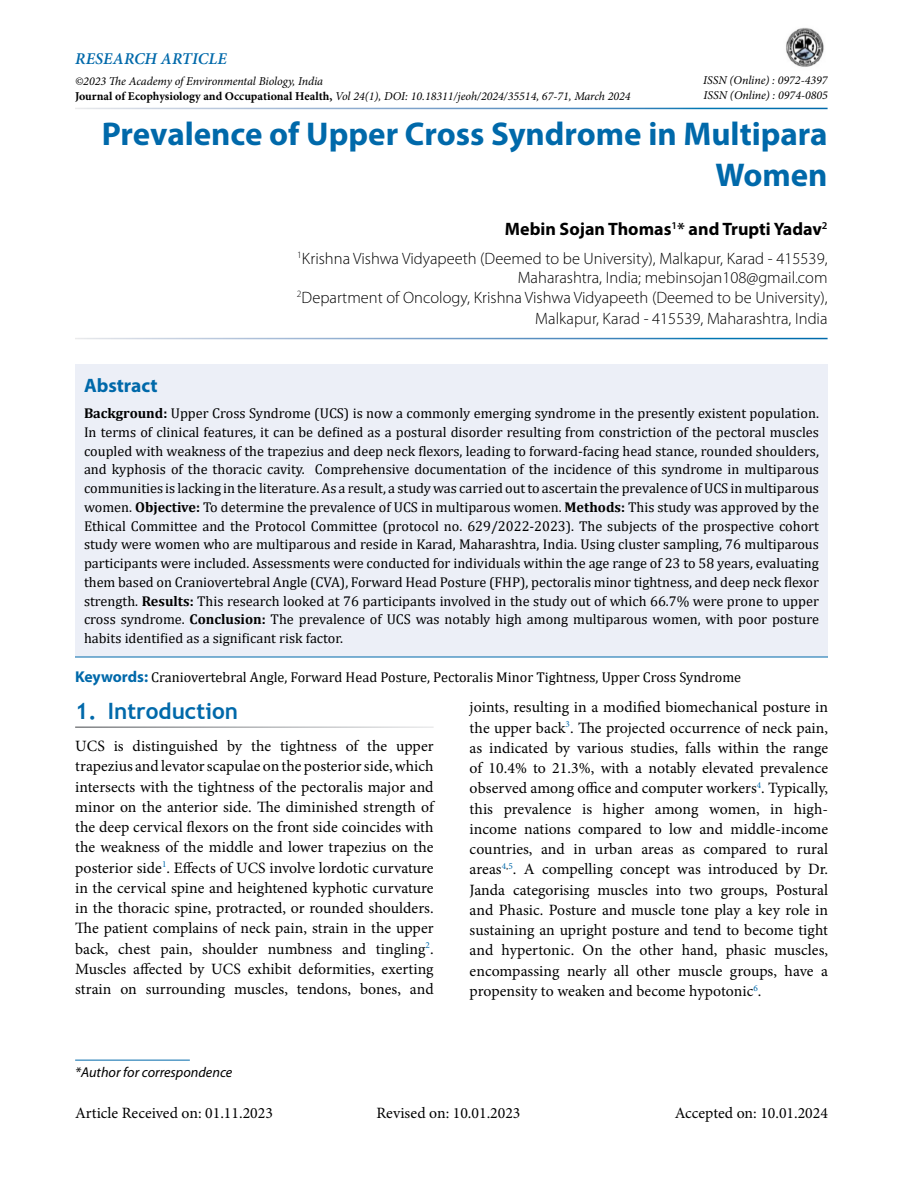
<style>
.page{position:relative;width:918px;height:1188px;background:#fff}
.page>*{position:absolute;margin:0;border:0;box-sizing:border-box;transform-origin:0 0}
.t1{font:700 33px/40.5px "Myriad Pro";color:#0069aa;text-align:right}
.t2{font:700 22.5px "Trebuchet MS";color:#0069aa}
.t3{font:700 19.5px "Myriad Pro";color:#0069aa}
.t4{font:700 18px "Myriad Pro";color:#000}
.t5{font:300 16.5px/19.5px "Myriad Pro";color:#000;text-align:right}
.t6{font:italic 600 16.5px "Minion Pro";letter-spacing:.01em;color:#0069aa}
.t7{font:15.75px/20.2px "Minion Pro";color:#000;text-align:justify}
.t8{font:14.25px/18.8px "Cambria";color:#000;text-align:justify}
.t9{font:italic 14.25px "Myriad Pro";color:#000}
.t10{font:italic 12px/15.1px "Minion Pro";color:#000}
.s1{font-weight:700;font-style:normal}
.s2{font-weight:600}
.s3{font-weight:700}
.s4{font-family:"Myriad Pro";font-weight:700;font-size:15.75px;color:#0069aa}
</style>
<div class="page">
<div style="left:75px;top:364px;width:753px;height:293px;background:#eceff7"></div>
<hr style="left:75px;top:657px;width:753px;height:1px;background:#0069aa">
<img style="left:786px;top:28px;width:38px;height:39px">
<hr style="left:75px;top:1060px;width:115px;height:1px;background:#0069aa">
<p class="t6" style="left:75px;top:47px;width:153px">RESEARCH ARTICLE</p>
<p class="t10" style="left:75px;top:73px;width:250px">©2023 The Academy of Environmental Biology, India</p>
<p class="t10" style="left:75px;top:89px;width:557px"><span class="s1">Journal of Ecophysiology and Occupational Health,</span> Vol 24(1), DOI: 10.18311/jeoh/2024/35514, 67-71, March 2024</p>
<p class="t10" style="left:703px;top:72px;width:126px">ISSN (Online) : 0972-4397<br>ISSN (Online) : 0974-0805</p>
<h1 class="t1" style="left:102px;top:113px;width:727px">Prevalence of Upper Cross Syndrome in Multipara<br>Women</h1>
<p class="t4" style="left:505px;top:217px;width:324px">Mebin Sojan Thomas<sup>1</sup><span class="s2">*</span> and Trupti Yadav<sup>2</sup></p>
<p class="t5" style="left:297px;top:248px;width:532px"><sup>1</sup>Krishna Vishwa Vidyapeeth (Deemed to be University), Malkapur, Karad - 415539,<br>Maharashtra, India; mebinsojan108@gmail.com<br><sup>2</sup>Department of Oncology, Krishna Vishwa Vidyapeeth (Deemed to be University),</p>
<p class="t5" style="left:535px;top:309px;width:294px">Malkapur, Karad - 415539, Maharashtra, India</p>
<p class="t3" style="left:84px;top:373px;width:75px">Abstract</p>
<p class="t8" style="left:84px;top:404px;width:737px"><span class="s3">Background:</span> Upper Cross Syndrome (UCS) is now a commonly emerging syndrome in the presently existent population.<br>In terms of clinical features, it can be defined as a postural disorder resulting from constriction of the pectoral muscles coupled with weakness of the trapezius and deep neck flexors, leading to forward-facing head stance, rounded shoulders, and kyphosis of the thoracic cavity. Comprehensive documentation of the incidence of this syndrome in multiparous communities is lacking in the literature. As a result, a study was carried out to ascertain the prevalence of UCS in multiparous women. <span class="s3">Objective:</span> To determine the prevalence of UCS in multiparous women. <span class="s3">Methods:</span> This study was approved by the Ethical Committee and the Protocol Committee (protocol no. 629/2022-2023). The subjects of the prospective cohort study were women who are multiparous and reside in Karad, Maharashtra, India. Using cluster sampling, 76 multiparous participants were included. Assessments were conducted for individuals within the age range of 23 to 58 years, evaluating them based on Craniovertebral Angle (CVA), Forward Head Posture (FHP), pectoralis minor tightness, and deep neck flexor strength. <span class="s3">Results:</span> This research looked at 76 participants involved in the study out of which 66.7% were prone to upper cross syndrome. <span class="s3">Conclusion:</span> The prevalence of UCS was notably high among multiparous women, with poor posture habits identified as a significant risk factor.</p>
<p class="t8" style="left:75px;top:668px;width:668px"><span class="s4">Keywords:</span> Craniovertebral Angle, Forward Head Posture, Pectoralis Minor Tightness, Upper Cross Syndrome</p>
<h2 class="t2" style="left:75px;top:697px;width:164px">1. Introduction</h2>
<p class="t7" style="left:75px;top:736px;width:360px">UCS is distinguished by the tightness of the upper trapezius and levator scapulae on the posterior side, which intersects with the tightness of the pectoralis major and minor on the anterior side. The diminished strength of the deep cervical flexors on the front side coincides with the weakness of the middle and lower trapezius on the posterior side<sup>1</sup>. Effects of UCS involve lordotic curvature in the cervical spine and heightened kyphotic curvature in the thoracic spine, protracted, or rounded shoulders.<br>The patient complains of neck pain, strain in the upper back, chest pain, shoulder numbness and tingling<sup>2</sup>.<br>Muscles affected by UCS exhibit deformities, exerting strain on surrounding muscles, tendons, bones, and</p>
<p class="t7" style="left:470px;top:697px;width:360px">joints, resulting in a modified biomechanical posture in the upper back<sup>3</sup>. The projected occurrence of neck pain, as indicated by various studies, falls within the range of 10.4% to 21.3%, with a notably elevated prevalence observed among office and computer workers<sup>4</sup>. Typically, this prevalence is higher among women, in high&shy;income nations compared to low and middle-income countries, and in urban areas as compared to rural areas<sup>4</sup><sup>,</sup><sup>5</sup>. A compelling concept was introduced by Dr.<br>Janda categorising muscles into two groups, Postural and Phasic. Posture and muscle tone play a key role in sustaining an upright posture and tend to become tight and hypertonic. On the other hand, phasic muscles, encompassing nearly all other muscle groups, have a propensity to weaken and become hypotonic<sup>6</sup>.</p>
<p class="t9" style="left:75px;top:1063px;width:159px">*Author for correspondence</p>
<p class="t7" style="left:75px;top:1103px;width:199px">Article Received on: 01.11.2023</p>
<p class="t7" style="left:377px;top:1103px;width:146px">Revised on: 10.01.2023</p>
<p class="t7" style="left:675px;top:1103px;width:155px">Accepted on: 10.01.2024</p>
</div>
